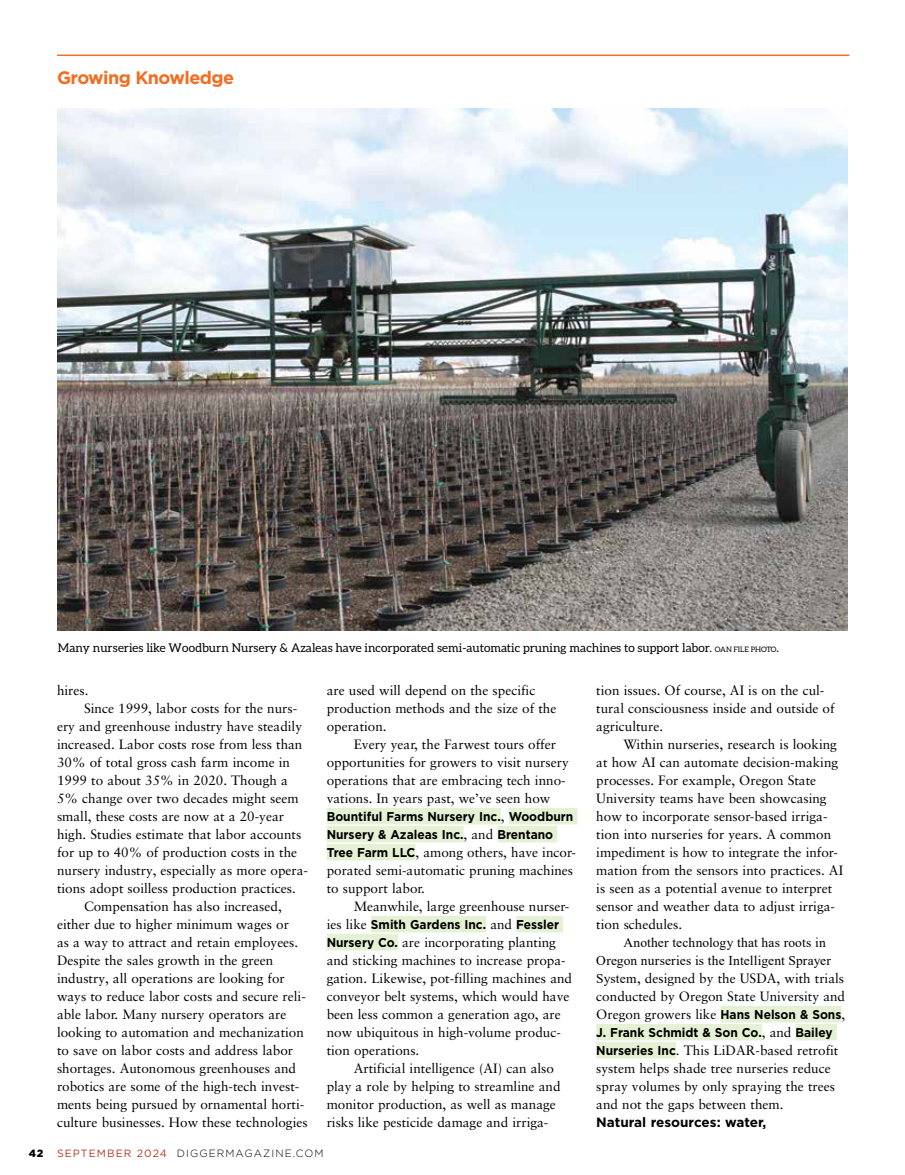
<style>
.page{position:relative;width:905px;height:1175px;background:#fff}
.page>*{position:absolute;margin:0;border:0;box-sizing:border-box;transform-origin:0 0}
.t1{font:700 18px "Gotham";letter-spacing:-.03em;color:#f36c21}
.t2{font:13.5px/18px "Sabon LT Pro";color:#000}
.t3{font:13.5px/18px "Times New Roman";letter-spacing:.01em;color:#000}
.t4{font:700 13.5px "Gotham";color:#000}
.t5{font:700 12.75px/18px "Gotham";color:#000;scale:.94 1}
.t6{font:12px "Aleo";color:#000}
.t7{font:300 10.5px "Gotham";letter-spacing:.1em;color:#000}
.t8{font:900 10.5px "Gotham";color:#000}
.s1{font-size:7.5px}
.s2{font-family:"Sabon LT Pro";font-weight:400;font-size:13.5px}
.s3{font-family:"Gotham";font-weight:700;font-size:12.75px}
.s4{font-weight:400;color:#b03823}
.s5{font-family:"Times New Roman"}
</style>
<div class="page">
<div style="left:327px;top:808px;width:174px;height:16px;background:#e5f1d4"></div>
<div style="left:508px;top:808px;width:69px;height:16px;background:#e5f1d4"></div>
<div style="left:327px;top:826px;width:136px;height:16px;background:#e5f1d4"></div>
<div style="left:497px;top:826px;width:60px;height:16px;background:#e5f1d4"></div>
<div style="left:327px;top:844px;width:88px;height:16px;background:#e5f1d4"></div>
<div style="left:371px;top:916px;width:115px;height:16px;background:#e5f1d4"></div>
<div style="left:516px;top:916px;width:47px;height:16px;background:#e5f1d4"></div>
<div style="left:327px;top:934px;width:71px;height:16px;background:#e5f1d4"></div>
<div style="left:720px;top:1006px;width:121px;height:16px;background:#e5f1d4"></div>
<div style="left:596px;top:1024px;width:165px;height:16px;background:#e5f1d4"></div>
<div style="left:795px;top:1024px;width:41px;height:16px;background:#e5f1d4"></div>
<div style="left:596px;top:1042px;width:80px;height:16px;background:#e5f1d4"></div>
<img style="left:57px;top:108px;width:790px;height:522px">
<hr style="left:57px;top:55px;width:792px;height:1px;background:#f36c21">
<h1 class="t1" style="left:57px;top:65px;width:179px">Growing Knowledge</h1>
<p class="t6" style="left:58px;top:641px;width:722px">Many nurseries like Woodburn Nursery &amp; Azaleas have incorporated semi-automatic pruning machines to support labor. <span class="s1">OAN FILE PHOTO</span>.</p>
<p class="t2" style="left:57px;top:680px;width:33px">hires.</p>
<p class="t2" style="left:84px;top:698px;width:215px">Since 1999, labor costs for the nurs-</p>
<p class="t2" style="left:57px;top:716px;width:246px">ery and greenhouse industry have steadily</p>
<p class="t2" style="left:57px;top:734px;width:247px">increased. Labor costs rose from less than</p>
<p class="t2" style="left:57px;top:752px;width:234px">30% of total gross cash farm income in</p>
<p class="t2" style="left:57px;top:770px;width:232px">1999 to about 35% in 2020. Though a</p>
<p class="t2" style="left:57px;top:788px;width:243px">5% change over two decades might seem</p>
<p class="t2" style="left:57px;top:806px;width:228px">small, these costs are now at a 20-year</p>
<p class="t2" style="left:57px;top:824px;width:246px">high. Studies estimate that labor accounts</p>
<p class="t2" style="left:57px;top:842px;width:242px">for up to 40% of production costs in the</p>
<p class="t2" style="left:57px;top:860px;width:252px">nursery industry, especially as more opera-</p>
<p class="t2" style="left:57px;top:878px;width:240px">tions adopt soilless production practices.</p>
<p class="t2" style="left:84px;top:896px;width:199px">Compensation has also increased,</p>
<p class="t2" style="left:57px;top:914px;width:233px">either due to higher minimum wages or</p>
<p class="t2" style="left:57px;top:932px;width:243px">as a way to attract and retain employees.</p>
<p class="t2" style="left:57px;top:950px;width:218px">Despite the sales growth in the green</p>
<p class="t2" style="left:57px;top:968px;width:229px">industry, all operations are looking for</p>
<p class="t2" style="left:57px;top:986px;width:250px">ways to reduce labor costs and secure reli-</p>
<p class="t2" style="left:57px;top:1004px;width:231px">able labor. Many nursery operators are</p>
<p class="t2" style="left:57px;top:1022px;width:248px">looking to automation and mechanization</p>
<p class="t2" style="left:57px;top:1040px;width:237px">to save on labor costs and address labor</p>
<p class="t2" style="left:57px;top:1058px;width:240px">shortages. Autonomous greenhouses and</p>
<p class="t2" style="left:57px;top:1076px;width:244px">robotics are some of the high-tech invest-</p>
<p class="t2" style="left:57px;top:1094px;width:249px">ments being pursued by ornamental horti-</p>
<p class="t2" style="left:57px;top:1112px;width:252px">culture businesses. How these technologies</p>
<p class="t2" style="left:327px;top:680px;width:231px">are used will depend on the specific production methods and the size of the operation.</p>
<p class="t2" style="left:327px;top:734px;width:243px;text-indent:27px">Every year, the Farwest tours offer opportunities for growers to visit nursery operations that are embracing tech inno&shy;vations. In years past, we’ve seen how</p>
<p class="t5" style="left:327px;top:807px;width:264px">Bountiful Farms Nursery Inc.<span class="s2">,</span> Woodburn<br>Nursery &amp; Azaleas Inc.<span class="s2">, and</span> Brentano</p>
<p class="t2" style="left:327px;top:842px;width:251px"><span class="s3">Tree Farm LLC</span>, among others, have incor&shy;porated semi-automatic pruning machines to support labor.</p>
<p class="t2" style="left:354px;top:896px;width:217px">Meanwhile, large greenhouse nurser-</p>
<p class="t5" style="left:327px;top:915px;width:249px"><span class="s2">ies like</span> Smith Gardens Inc. <span class="s2">and</span> Fessler</p>
<p class="t2" style="left:327px;top:932px;width:247px"><span class="s3">Nursery Co.</span> are incorporating planting and sticking machines to increase propa&shy;gation. Likewise, pot-filling machines and conveyor belt systems, which would have been less common a generation ago, are now ubiquitous in high-volume produc&shy;tion operations.</p>
<p class="t2" style="left:327px;top:1058px;width:235px;text-indent:27px">Artificial intelligence (AI) can also play a role by helping to streamline and monitor production, as well as manage risks like pesticide damage and irriga-</p>
<p class="t8" style="left:29px;top:1145px;width:16px">42</p>
<p class="t7" style="left:57px;top:1146px;width:268px"><span class="s4">SEPTEMBER 2024</span> DIGGERMAGAZINE.COM</p>
<p class="t2" style="left:596px;top:680px;width:240px">tion issues. Of course, AI is on the cul&shy;tural consciousness inside and outside of agriculture.</p>
<p class="t2" style="left:596px;top:734px;width:248px;text-indent:27px">Within nurseries, research is looking at how AI can automate decision-making processes. For example, Oregon State University teams have been showcasing how to incorporate sensor-based irriga&shy;tion into nurseries for years. A common impediment is how to integrate the infor&shy;mation from the sensors into practices. AI is seen as a potential avenue to interpret sensor and weather data to adjust irriga&shy;tion schedules.</p>
<p class="t3" style="left:596px;top:932px;width:236px;text-indent:27px">Another technology that has roots in<br>Oregon nurseries is the Intelligent Sprayer</p>
<p class="t2" style="left:596px;top:968px;width:250px;text-align:justify"><span class="s5">System</span>, designed by the USDA, with trials conducted by Oregon State University and Oregon growers like <span class="s3">Hans Nelson &amp; Sons</span>,</p>
<p class="t5" style="left:596px;top:1023px;width:253px">J. Frank Schmidt &amp; Son Co.<span class="s2">, and</span> Bailey</p>
<p class="t2" style="left:596px;top:1040px;width:243px"><span class="s3">Nurseries Inc</span>. This LiDAR-based retrofit system helps shade tree nurseries reduce spray volumes by only spraying the trees and not the gaps between them.</p>
<p class="t4" style="left:596px;top:1113px;width:171px">Natural resources: water,</p>
</div>
